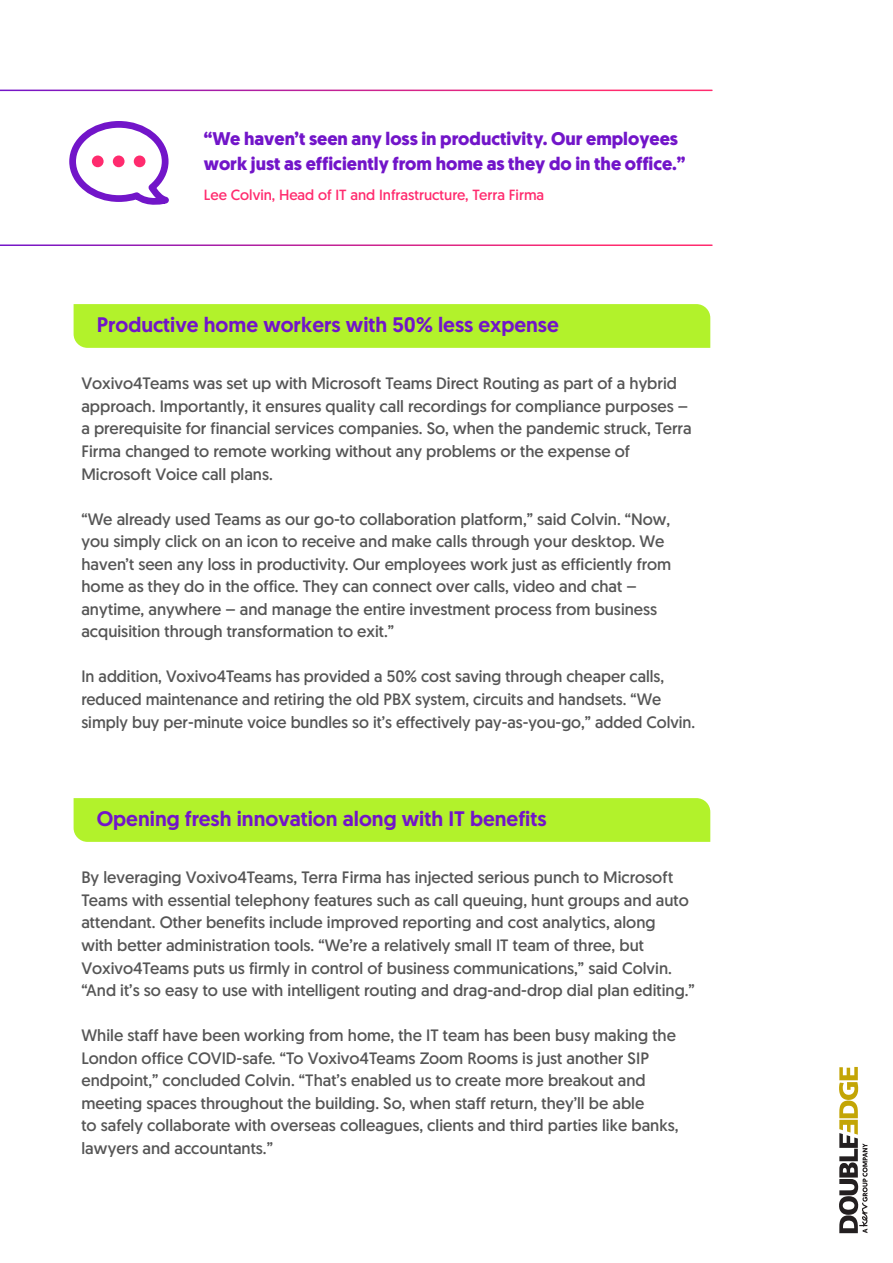
<style>
.page{position:relative;width:893px;height:1263px;background:#fff}
.page>*{position:absolute;margin:0;border:0;box-sizing:border-box;transform-origin:0 0}
.t1{font:500 21px "Geomanist";color:#7215c9}
.t2{font:700 18.3px/25px "Geomanist";color:#7215c9}
.t3{font:16.5px/22.5px "Geomanist";color:#565656}
.t4{font:14.7px "Geomanist";color:#ff2b6e}
</style>
<div class="page">
<div style="left:74px;top:304px;width:636px;height:44px;background:#b2f22b"></div>
<div style="left:74px;top:798px;width:636px;height:44px;background:#b2f22b"></div>
<svg style="left:69px;top:121px;width:100px;height:84px"></svg>
<div style="left:92px;top:155px;width:12px;height:12px;background:#ff2b6e;border-radius:50%"></div>
<div style="left:113px;top:155px;width:12px;height:12px;background:#ff2b6e;border-radius:50%"></div>
<div style="left:134px;top:155px;width:11px;height:12px;background:#ff2b6e;border-radius:50%"></div>
<svg style="left:839px;top:1067px;width:29px;height:166px"></svg>
<p class="t2" style="left:204px;top:126px;width:483px">“We haven’t seen any loss in productivity. Our employees work just as efficiently from home as they do in the office.”</p>
<p class="t4" style="left:204px;top:185px;width:342px">Lee Colvin, Head of IT and Infrastructure, Terra Firma</p>
<p class="t1" style="left:97px;top:311px;width:464px">Productive home workers with 50% less expense</p>
<p class="t3" style="left:81px;top:372px;width:612px">Voxivo4Teams was set up with Microsoft Teams Direct Routing as part of a hybrid approach. Importantly, it ensures quality call recordings for compliance purposes – a prerequisite for financial services companies. So, when the pandemic struck, Terra Firma changed to remote working without any problems or the expense of Microsoft Voice call plans.</p>
<p class="t3" style="left:81px;top:507px;width:591px">“We already used Teams as our go-to collaboration platform,” said Colvin. “Now, you simply click on an icon to receive and make calls through your desktop. We haven’t seen any loss in productivity. Our employees work just as efficiently from home as they do in the office. They can connect over calls, video and chat – anytime, anywhere – and manage the entire investment process from business acquisition through transformation to exit.”</p>
<p class="t3" style="left:81px;top:665px;width:615px">In addition, Voxivo4Teams has provided a 50% cost saving through cheaper calls, reduced maintenance and retiring the old PBX system, circuits and handsets. “We simply buy per-minute voice bundles so it’s effectively pay-as-you-go,” added Colvin.</p>
<p class="t1" style="left:97px;top:805px;width:451px">Opening fresh innovation along with IT benefits</p>
<p class="t3" style="left:81px;top:866px;width:615px">By leveraging Voxivo4Teams, Terra Firma has injected serious punch to Microsoft Teams with essential telephony features such as call queuing, hunt groups and auto attendant. Other benefits include improved reporting and cost analytics, along<br>with better administration tools. “We’re a relatively small IT team of three, but Voxivo4Teams puts us firmly in control of business communications,” said Colvin. “And it’s so easy to use with intelligent routing and drag-and-drop dial plan editing.”</p>
<p class="t3" style="left:81px;top:1024px;width:599px">While staff have been working from home, the IT team has been busy making the London office COVID-safe. “To Voxivo4Teams Zoom Rooms is just another SIP endpoint,” concluded Colvin. “That’s enabled us to create more breakout and meeting spaces throughout the building. So, when staff return, they’ll be able<br>to safely collaborate with overseas colleagues, clients and third parties like banks, lawyers and accountants.”</p>
</div>
